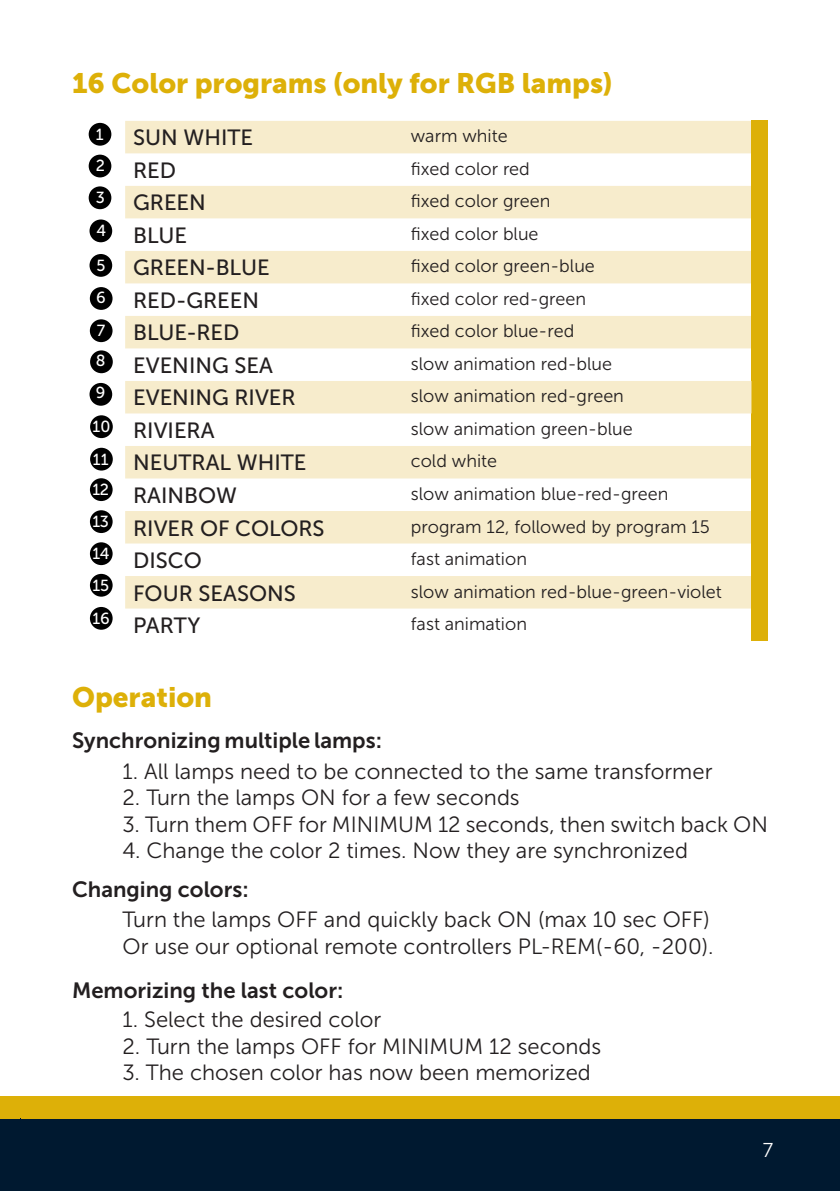
<style>
.page{position:relative;width:840px;height:1191px;background:#fff}
.page>*{position:absolute;margin:0;border:0;box-sizing:border-box;transform-origin:0 0}
.t1{font:28px "Museo Sans 900";color:#ddb008}
.t2{font:22px/26.4px "Museo Sans 300";color:#231f20}
.t3{font:22px "Museo Sans 500";color:#231f20}
.t4{font:22px "Museo Sans 700";color:#231f20}
.t5{font:20px "Museo Sans 300";color:#fff}
.t6{font:18px "Museo Sans 300";color:#231f20}
.t7{font:16px/33px "Museo Sans 500";letter-spacing:-.02em;color:#fff}
</style>
<div class="page">
<div style="left:0;top:1118px;width:839px;height:73px;background:#001930"></div>
<div style="left:0;top:1096px;width:839px;height:22px;background:#ddb008"></div>
<div style="left:90px;top:287px;width:22px;height:23px;background:#000;border-radius:50%"></div>
<div style="left:90px;top:319px;width:22px;height:23px;background:#000;border-radius:50%"></div>
<div style="left:90px;top:350px;width:23px;height:23px;background:#000;border-radius:50%"></div>
<div style="left:89px;top:383px;width:23px;height:23px;background:#000;border-radius:50%"></div>
<div style="left:90px;top:415px;width:23px;height:23px;background:#000;border-radius:50%"></div>
<div style="left:90px;top:448px;width:23px;height:22px;background:#000;border-radius:50%"></div>
<div style="left:90px;top:478px;width:23px;height:23px;background:#000;border-radius:50%"></div>
<div style="left:90px;top:510px;width:23px;height:23px;background:#000;border-radius:50%"></div>
<div style="left:90px;top:542px;width:23px;height:23px;background:#000;border-radius:50%"></div>
<div style="left:90px;top:607px;width:23px;height:23px;background:#000;border-radius:50%"></div>
<div style="left:90px;top:574px;width:23px;height:22px;background:#000;border-radius:50%"></div>
<div style="left:89px;top:254px;width:23px;height:23px;background:#000;border-radius:50%"></div>
<div style="left:89px;top:219px;width:23px;height:23px;background:#000;border-radius:50%"></div>
<div style="left:89px;top:186px;width:22px;height:23px;background:#000;border-radius:50%"></div>
<div style="left:89px;top:155px;width:22px;height:22px;background:#000;border-radius:50%"></div>
<div style="left:89px;top:123px;width:22px;height:23px;background:#000;border-radius:50%"></div>
<svg style="left:125px;top:121px;width:626px;height:487px"></svg>
<div style="left:751px;top:121px;width:16px;height:520px;background:#ddb008"></div>
<div style="left:125px;top:381px;width:626px;height:32px;background:#f7eccc"></div>
<p class="t1" style="left:72px;top:67px;width:541px">16 Color programs (only for RGB lamps)</p>
<p class="t7" style="left:96px;top:118px;width:9px">1</p>
<p class="t3" style="left:133px;top:126px;width:121px">SUN WHITE</p>
<p class="t6" style="left:410px;top:126px;width:98px">warm white</p>
<p class="t3" style="left:133px;top:158px;width:44px">RED</p>
<p class="t6" style="left:410px;top:159px;width:120px">fixed color red</p>
<p class="t3" style="left:133px;top:191px;width:74px">GREEN</p>
<p class="t6" style="left:410px;top:191px;width:141px">fixed color green</p>
<p class="t3" style="left:133px;top:223px;width:55px">BLUE</p>
<p class="t6" style="left:410px;top:224px;width:129px">fixed color blue</p>
<p class="t3" style="left:133px;top:256px;width:138px">GREEN-BLUE</p>
<p class="t6" style="left:410px;top:256px;width:185px">fixed color green-blue</p>
<p class="t3" style="left:133px;top:288px;width:127px">RED-GREEN</p>
<p class="t6" style="left:410px;top:289px;width:177px">fixed color red-green</p>
<p class="t3" style="left:133px;top:321px;width:108px">BLUE-RED</p>
<p class="t6" style="left:410px;top:321px;width:165px">fixed color blue-red</p>
<p class="t3" style="left:133px;top:353px;width:141px">EVENING SEA</p>
<p class="t6" style="left:410px;top:354px;width:203px">slow animation red-blue</p>
<p class="t3" style="left:133px;top:386px;width:164px">EVENING RIVER</p>
<p class="t6" style="left:410px;top:386px;width:214px">slow animation red-green</p>
<p class="t3" style="left:133px;top:418px;width:83px">RIVIERA</p>
<p class="t6" style="left:410px;top:419px;width:223px">slow animation green-blue</p>
<p class="t3" style="left:133px;top:451px;width:175px">NEUTRAL WHITE</p>
<p class="t6" style="left:410px;top:451px;width:88px">cold white</p>
<p class="t3" style="left:133px;top:483px;width:105px">RAINBOW</p>
<p class="t6" style="left:410px;top:484px;width:259px">slow animation blue-red-green</p>
<p class="t3" style="left:133px;top:516px;width:193px">RIVER OF COLORS</p>
<p class="t6" style="left:410px;top:516px;width:300px">program 12, followed by program 15</p>
<p class="t3" style="left:133px;top:548px;width:70px">DISCO</p>
<p class="t6" style="left:410px;top:549px;width:118px">fast animation</p>
<p class="t3" style="left:133px;top:581px;width:164px">FOUR SEASONS</p>
<p class="t6" style="left:410px;top:581px;width:312px">slow animation red-blue-green-violet</p>
<p class="t3" style="left:133px;top:613px;width:69px">PARTY</p>
<p class="t6" style="left:410px;top:614px;width:118px">fast animation</p>
<p class="t7" style="left:96px;top:149px;width:11px">2</p>
<p class="t7" style="left:96px;top:181px;width:11px">3</p>
<p class="t7" style="left:97px;top:214px;width:11px">4</p>
<p class="t7" style="left:97px;top:249px;width:11px">5</p>
<p class="t7" style="left:96px;top:281px;width:11px">6<br>7</p>
<p class="t7" style="left:92px;top:344px;width:19px">8<br>9<br>10<br>11</p>
<p class="t7" style="left:92px;top:473px;width:18px;line-height:32px;text-align:justify">12<br>13<br>14</p>
<p class="t7" style="left:92px;top:569px;width:18px">15</p>
<p class="t7" style="left:92px;top:602px;width:19px">16</p>
<p class="t1" style="left:72px;top:681px;width:141px">Operation</p>
<p class="t4" style="left:72px;top:728px;width:311px">Synchronizing multiple lamps:</p>
<p class="t2" style="left:122px;top:758px;width:591px">1. All lamps need to be connected to the same transformer</p>
<p class="t2" style="left:122px;top:784px;width:398px">2. Turn the lamps ON for a few seconds</p>
<p class="t2" style="left:122px;top:811px;width:646px">3. Turn them OFF for MINIMUM 12 seconds, then switch back ON</p>
<p class="t2" style="left:122px;top:837px;width:566px">4. Change the color 2 times. Now they are synchronized</p>
<p class="t4" style="left:72px;top:877px;width:178px">Changing colors:</p>
<p class="t2" style="left:122px;top:906px;width:592px">Turn the lamps OFF and quickly back ON (max 10 sec OFF)<br>Or use our optional remote controllers PL-REM(-60, -200).</p>
<p class="t4" style="left:72px;top:978px;width:272px">Memorizing the last color:</p>
<p class="t2" style="left:122px;top:1006px;width:260px">1. Select the desired color</p>
<p class="t2" style="left:122px;top:1033px;width:480px">2. Turn the lamps OFF for MINIMUM 12 seconds</p>
<p class="t2" style="left:122px;top:1059px;width:469px">3. The chosen color has now been memorized</p>
<p class="t5" style="left:762px;top:1139px;width:12px">7</p>
</div>
